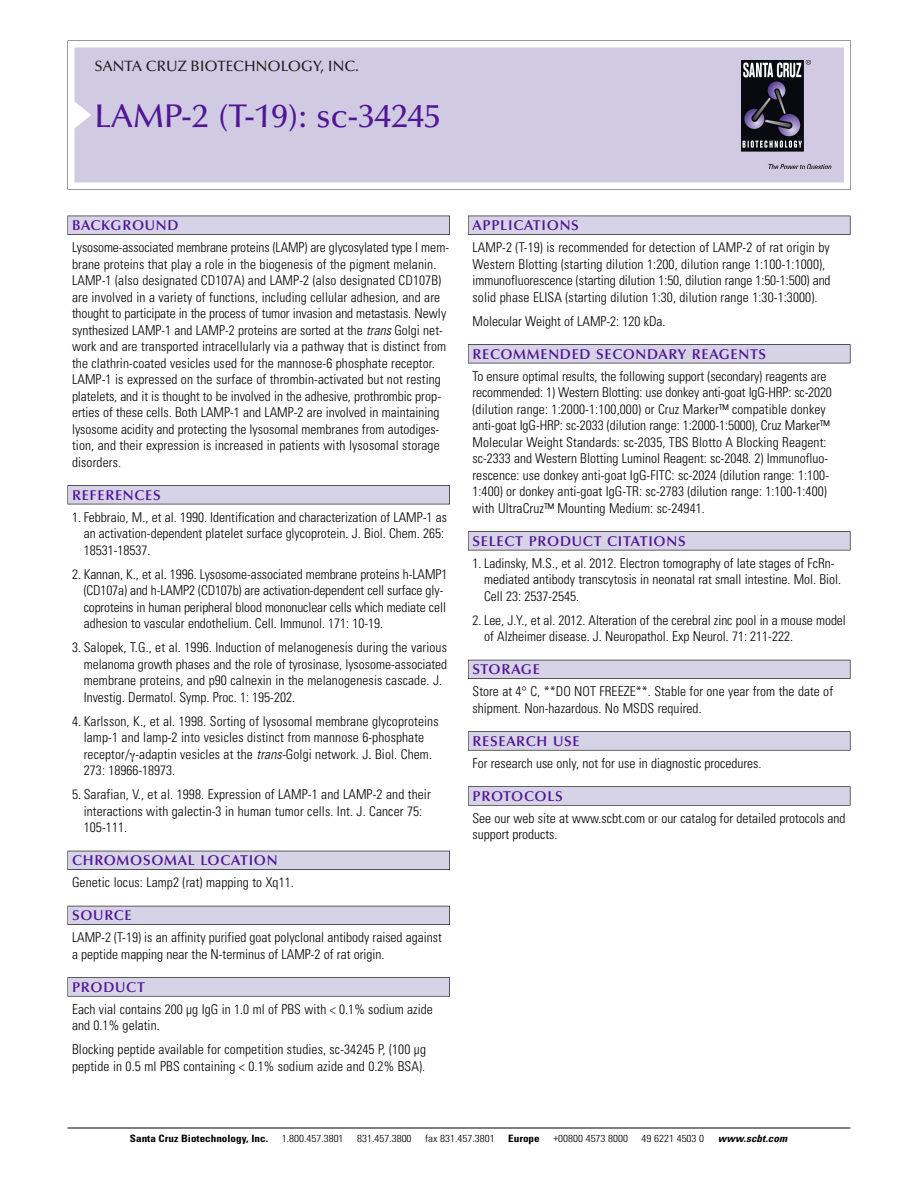
<style>
.page{position:relative;width:918px;height:1188px;background:#fff}
.page>*{position:absolute;margin:0;border:0;box-sizing:border-box;transform-origin:0 0}
.t1{font:500 33px "Optima";color:#511695}
.t2{font:500 15px "Optima";color:#231f20}
.t3{font:600 14.25px "Optima";letter-spacing:.05em;color:#511695}
.t4{font:300 condensed 13.5px/16.5px "Univers";color:#000}
.t5{font:300 condensed 10.2px "Univers";color:#000;scale:1.1 1}
.t6{font:700 condensed 10.2px "Univers";color:#000;scale:1.1 1}
.t7{font:italic 700 condensed 10.2px "Univers";letter-spacing:.005em;color:#000;scale:1.1 1}
.s1{font-style:italic}
</style>
<div class="page">
<svg style="left:68px;top:40px;width:783px;height:149px"></svg>
<div style="left:74px;top:47px;width:770px;height:135px;background:#d1cae3"></div>
<img style="left:741px;top:60px;width:90px;height:108px">
<div style="left:68px;top:216px;width:382px;height:19px;background:#525155"></div>
<div style="left:68px;top:216px;width:381px;height:18px;background:#d7d3e7"></div>
<div style="left:68px;top:485px;width:382px;height:19px;background:#525155"></div>
<div style="left:68px;top:486px;width:381px;height:18px;background:#d7d3e7"></div>
<div style="left:68px;top:851px;width:382px;height:19px;background:#525158"></div>
<div style="left:68px;top:851px;width:381px;height:18px;background:#d7d3e7"></div>
<div style="left:68px;top:906px;width:382px;height:19px;background:#54535a"></div>
<div style="left:68px;top:906px;width:381px;height:18px;background:#d7d3e7"></div>
<svg style="left:68px;top:977px;width:382px;height:20px"></svg>
<div style="left:68px;top:978px;width:381px;height:18px;background:#d7d3e7"></div>
<div style="left:468px;top:216px;width:382px;height:19px;background:#525155"></div>
<div style="left:468px;top:216px;width:382px;height:18px;background:#d7d3e7"></div>
<div style="left:468px;top:344px;width:382px;height:19px;background:#525155"></div>
<div style="left:468px;top:345px;width:382px;height:18px;background:#d7d3e7"></div>
<div style="left:468px;top:531px;width:382px;height:19px;background:#545357"></div>
<div style="left:468px;top:532px;width:382px;height:18px;background:#d7d3e7"></div>
<div style="left:468px;top:660px;width:382px;height:19px;background:#54535a"></div>
<div style="left:468px;top:660px;width:382px;height:18px;background:#d7d3e7"></div>
<svg style="left:468px;top:731px;width:382px;height:20px"></svg>
<div style="left:468px;top:732px;width:382px;height:18px;background:#d7d3e7"></div>
<div style="left:468px;top:786px;width:382px;height:20px;background:#666667"></div>
<div style="left:468px;top:787px;width:382px;height:18px;background:#d7d3e7"></div>
<hr style="left:68px;top:1128px;width:782px;height:1px;background:#000">
<p class="t2" style="left:94px;top:61px;width:266px">SANTA CRUZ BIOTECHNOLOGY, INC.</p>
<h1 class="t1" style="left:94px;top:103px;width:348px">LAMP-2 (T-19): sc-34245</h1>
<p class="t3" style="left:72px;top:219px;width:108px">BACKGROUND</p>
<p class="t4" style="left:72px;top:240px;width:379px">Lysosome-associated membrane proteins (LAMP) are glycosylated type I mem&shy;brane proteins that play a role in the biogenesis of the pigment melanin.<br>LAMP-1 (also designated CD107A) and LAMP-2 (also designated CD107B) are involved in a variety of functions, including cellular adhesion, and are thought to participate in the process of tumor invasion and metastasis. Newly synthesized LAMP-1 and LAMP-2 proteins are sorted at the <span class="s1">trans</span> Golgi net&shy;work and are transported intracellularly via a pathway that is distinct from the clathrin-coated vesicles used for the mannose-6 phosphate receptor.<br>LAMP-1 is expressed on the surface of thrombin-activated but not resting platelets, and it is thought to be involved in the adhesive, prothrombic prop&shy;erties of these cells. Both LAMP-1 and LAMP-2 are involved in maintaining lysosome acidity and protecting the lysosomal membranes from autodiges&shy;tion, and their expression is increased in patients with lysosomal storage disorders.</p>
<p class="t3" style="left:72px;top:489px;width:90px">REFERENCES</p>
<p class="t4" style="left:84px;top:510px;width:365px;text-indent:-12px">1. Febbraio, M., et al. 1990. Identification and characterization of LAMP-1 as an activation-dependent platelet surface glycoprotein. J. Biol. Chem. 265:<br>18531-18537.</p>
<p class="t4" style="left:84px;top:567px;width:365px;text-indent:-12px">2. Kannan, K., et al. 1996. Lysosome-associated membrane proteins h-LAMP1 (CD107a) and h-LAMP2 (CD107b) are activation-dependent cell surface gly&shy;coproteins in human peripheral blood mononuclear cells which mediate cell adhesion to vascular endothelium. Cell. Immunol. 171: 10-19.</p>
<p class="t4" style="left:84px;top:640px;width:365px;text-indent:-12px">3. Salopek, T.G., et al. 1996. Induction of melanogenesis during the various melanoma growth phases and the role of tyrosinase, lysosome-associated membrane proteins, and p90 calnexin in the melanogenesis cascade. J.<br>Investig. Dermatol. Symp. Proc. 1: 195-202.</p>
<p class="t4" style="left:84px;top:714px;width:356px;text-indent:-12px">4. Karlsson, K., et al. 1998. Sorting of lysosomal membrane glycoproteins lamp-1 and lamp-2 into vesicles distinct from mannose 6-phosphate receptor/ -adaptin vesicles at the <span class="s1">trans-</span>Golgi network. J. Biol. Chem.<br>273: 18966-18973.</p>
<p class="t4" style="left:84px;top:787px;width:349px;text-indent:-12px">5. Sarafian, V., et al. 1998. Expression of LAMP-1 and LAMP-2 and their interactions with galectin-3 in human tumor cells. Int. J. Cancer 75:<br>105-111.</p>
<p class="t3" style="left:72px;top:855px;width:207px">CHROMOSOMAL LOCATION</p>
<p class="t4" style="left:72px;top:875px;width:223px">Genetic locus: Lamp2 (rat) mapping to Xq11.</p>
<p class="t3" style="left:72px;top:910px;width:61px">SOURCE</p>
<p class="t4" style="left:72px;top:930px;width:371px">LAMP-2 (T-19) is an affinity purified goat polyclonal antibody raised against a peptide mapping near the N-terminus of LAMP-2 of rat origin.</p>
<p class="t3" style="left:72px;top:981px;width:74px">PRODUCT</p>
<p class="t4" style="left:72px;top:1002px;width:362px">Each vial contains 200 µg IgG in 1.0 ml of PBS with &lt; 0.1% sodium azide and 0.1% gelatin.</p>
<p class="t4" style="left:72px;top:1042px;width:356px">Blocking peptide available for competition studies, sc-34245 P, (100 µg peptide in 0.5 ml PBS containing &lt; 0.1% sodium azide and 0.2% BSA).</p>
<p class="t3" style="left:473px;top:219px;width:108px">APPLICATIONS</p>
<p class="t4" style="left:473px;top:240px;width:360px">LAMP-2 (T-19) is recommended for detection of LAMP-2 of rat origin by Western Blotting (starting dilution 1:200, dilution range 1:100-1:1000), immunofluorescence (starting dilution 1:50, dilution range 1:50-1:500) and solid phase ELISA (starting dilution 1:30, dilution range 1:30-1:3000).</p>
<p class="t4" style="left:473px;top:314px;width:195px">Molecular Weight of LAMP-2: 120 kDa.</p>
<p class="t3" style="left:473px;top:348px;width:295px">RECOMMENDED SECONDARY REAGENTS</p>
<p class="t4" style="left:473px;top:369px;width:361px">To ensure optimal results, the following support (secondary) reagents are recommended: 1) Western Blotting: use donkey anti-goat IgG-HRP: sc-2020 (dilution range: 1:2000-1:100,000) or Cruz Marker™ compatible donkey anti-goat IgG-HRP: sc-2033 (dilution range: 1:2000-1:5000), Cruz Marker™ Molecular Weight Standards: sc-2035, TBS Blotto A Blocking Reagent: sc-2333 and Western Blotting Luminol Reagent: sc-2048. 2) Immunofluo&shy;rescence: use donkey anti-goat IgG-FITC: sc-2024 (dilution range: 1:100- 1:400) or donkey anti-goat IgG-TR: sc-2783 (dilution range: 1:100-1:400) with UltraCruz™ Mounting Medium: sc-24941.</p>
<p class="t3" style="left:473px;top:535px;width:215px">SELECT PRODUCT CITATIONS</p>
<p class="t4" style="left:484px;top:556px;width:359px;text-indent:-12px">1. Ladinsky, M.S., et al. 2012. Electron tomography of late stages of FcRn&shy;mediated antibody transcytosis in neonatal rat small intestine. Mol. Biol.<br>Cell 23: 2537-2545.</p>
<p class="t4" style="left:484px;top:613px;width:363px;text-indent:-12px">2. Lee, J.Y., et al. 2012. Alteration of the cerebral zinc pool in a mouse model of Alzheimer disease. J. Neuropathol. Exp Neurol. 71: 211-222.</p>
<p class="t3" style="left:473px;top:664px;width:69px">STORAGE</p>
<p class="t4" style="left:473px;top:684px;width:362px">Store at 4° C, **DO NOT FREEZE**. Stable for one year from the date of shipment. Non-hazardous. No MSDS required.</p>
<p class="t3" style="left:473px;top:735px;width:109px">RESEARCH USE</p>
<p class="t4" style="left:473px;top:756px;width:290px">For research use only, not for use in diagnostic procedures.</p>
<p class="t3" style="left:473px;top:790px;width:92px">PROTOCOLS</p>
<p class="t4" style="left:473px;top:811px;width:375px">See our web site at www.scbt.com or our catalog for detailed protocols and support products.</p>
<p class="t6" style="left:130px;top:1135px;width:127px">Santa Cruz Biotechnology, Inc.</p>
<p class="t5" style="left:282px;top:1135px;width:58px">1.800.457.3801</p>
<p class="t5" style="left:357px;top:1135px;width:51px">831.457.3800</p>
<p class="t5" style="left:425px;top:1135px;width:65px">fax 831.457.3801</p>
<p class="t6" style="left:508px;top:1135px;width:30px">Europe</p>
<p class="t5" style="left:553px;top:1135px;width:69px">+00800 4573 8000</p>
<p class="t5" style="left:642px;top:1135px;width:58px">49 6221 4503 0</p>
<p class="t7" style="left:718px;top:1135px;width:64px">www.scbt.com</p>
</div>
